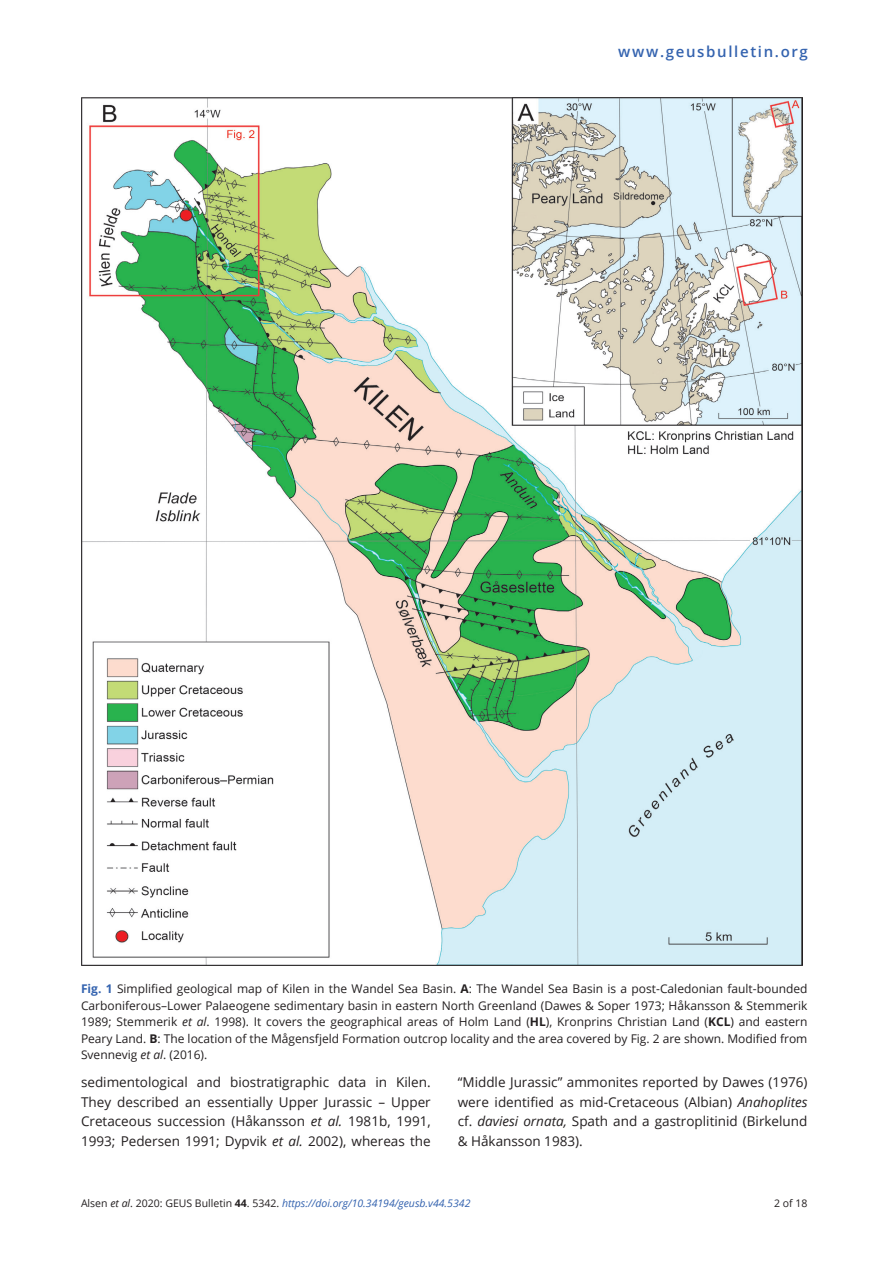
<style>
.page{position:relative;width:893px;height:1263px;background:#fff}
.page>*{position:absolute;margin:0;border:0;box-sizing:border-box;transform-origin:0 0}
.t1{font:600 15px "Open Sans";letter-spacing:.11em;color:#3463af}
.TX{font:13.5px/19.5px "Open Sans";color:#231f20;text-align:justify}
.FC{font:12px/16.5px "Open Sans";color:#231f20;text-align:justify}
.t2{font:italic 10.5px "Open Sans";color:#3463af}
.t3{font:10.5px "Open Sans";color:#231f20}
.s1{font-weight:700;color:#3463af}
.s2{font-weight:700}
.s3{font-style:italic}
.s4{font-style:normal;color:#231f20}
.s5{color:#231f20}
.s6{font-weight:700;font-style:normal;color:#231f20}
</style>
<div class="page">
<img style="left:81px;top:98px;width:722px;height:868px">
<p class="t1" style="left:618px;top:41px;width:191px">www.geusbulletin.org</p>
<p class="FC" style="left:81px;top:980px;width:728px"><span class="s1">Fig. 1</span> Simplified geological map of Kilen in the Wandel Sea Basin. <span class="s2">A</span>: The Wandel Sea Basin is a post-Caledonian fault-bounded Carboniferous–Lower Palaeogene sedimentary basin in eastern North Greenland (Dawes &amp; Soper 1973; Håkansson &amp; Stemmerik 1989; Stemmerik <span class="s3">et al</span>. 1998). It covers the geographical areas of Holm Land (<span class="s2">HL</span>), Kronprins Christian Land (<span class="s2">KCL</span>) and eastern Peary Land. <span class="s2">B</span>: The location of the Mågensfjeld Formation outcrop locality and the area covered by Fig. 2 are shown. Modified from Svennevig <span class="s3">et al</span>. (2016).</p>
<p class="TX" style="left:81px;top:1072px;width:351px">sedimentological and biostratigraphic data in Kilen.<br>They described an essentially Upper Jurassic – Upper Cretaceous succession (Håkansson <span class="s3">et al.</span> 1981b, 1991, 1993; Pedersen 1991; Dypvik <span class="s3">et al.</span> 2002), whereas the</p>
<p class="TX" style="left:458px;top:1072px;width:351px">“Middle Jurassic” ammonites reported by Dawes (1976) were identified as mid-Cretaceous (Albian) <span class="s3">Anahoplites </span>cf. <span class="s3">daviesi ornata,</span> Spath and a gastroplitinid (Birkelund &amp; Håkansson 1983).</p>
<p class="t2" style="left:81px;top:1196px;width:391px"><span class="s4">Alsen</span> <span class="s5">et al</span><span class="s4">. 2020: GEUS Bulletin</span> <span class="s6">44</span><span class="s4">. 5342.</span> https://doi.org/10.34194/geusb.v44.5342</p>
<p class="t3" style="left:774px;top:1196px;width:35px">2 of 18</p>
</div>
